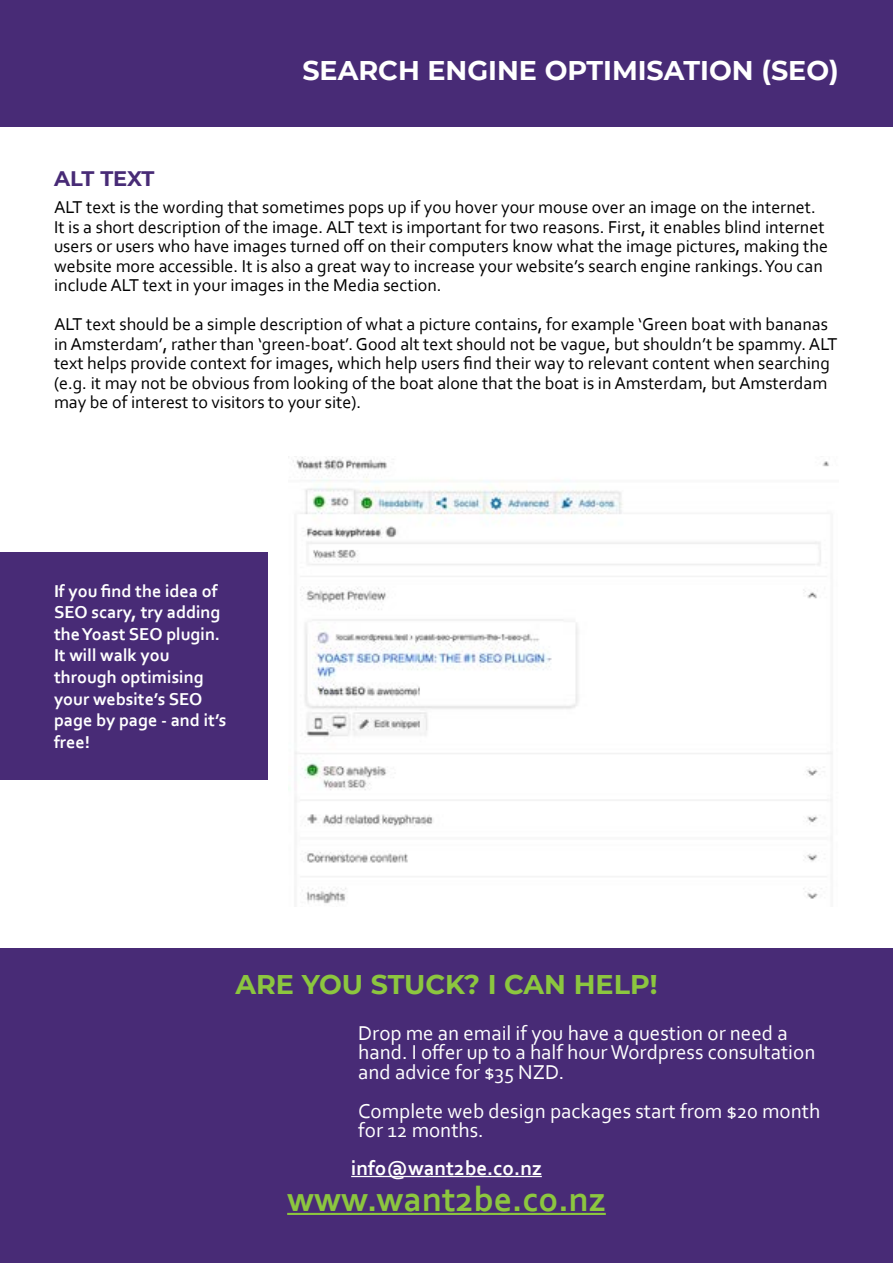
<style>
.page{position:relative;width:893px;height:1263px;background:#fff}
.page>*{position:absolute;margin:0;border:0;box-sizing:border-box;transform-origin:0 0}
.t1{font:700 36px "Corbel";color:#8cc63f}
.t2{font:700 27px "Montserrat";color:#fff}
.t3{font:700 27px "Montserrat";color:#8cc63f}
.t4{font:21px/19.5px "Corbel";color:#fff}
.t5{font:700 21px "Corbel";color:#fff}
.t6{font:700 21px "Montserrat";letter-spacing:-.005em;color:#482b76}
.t7{font:18px/19.5px "Corbel";color:#000}
.t8{font:700 18px/21.6px "Corbel";color:#fff}
</style>
<div class="page">
<div style="left:0;top:0;width:893px;height:126px;background:#482b76"></div>
<div style="left:0;top:948px;width:893px;height:315px;background:#482b76"></div>
<hr style="left:351px;top:1176px;width:191px;height:1px;background:#fff">
<hr style="left:287px;top:1213px;width:319px;height:2px;background:#8cc63f">
<img style="left:288px;top:456px;width:545px;height:448px">
<div style="left:0;top:553px;width:267px;height:227px;background:#482b76"></div>
<h2 class="t2" style="left:302px;top:51px;width:538px">SEARCH ENGINE OPTIMISATION (SEO)</h2>
<p class="t6" style="left:54px;top:164px;width:102px">ALT TEXT</p>
<p class="t7" style="left:54px;top:197px;width:776px">ALT text is the wording that sometimes pops up if you hover your mouse over an image on the internet.<br>It is a short description of the image. ALT text is important for two reasons. First, it enables blind internet users or users who have images turned off on their computers know what the image pictures, making the website more accessible. It is also a great way to increase your website’s search engine rankings. You can include ALT text in your images in the Media section.</p>
<p class="t7" style="left:54px;top:314px;width:785px">ALT text should be a simple description of what a picture contains, for example ‘Green boat with bananas in Amsterdam’, rather than ‘green-boat’. Good alt text should not be vague, but shouldn’t be spammy. ALT text helps provide context for images, which help users find their way to relevant content when searching (e.g. it may not be obvious from looking of the boat alone that the boat is in Amsterdam, but Amsterdam may be of interest to visitors to your site).</p>
<p class="t8" style="left:54px;top:579px;width:174px">If you find the idea of<br>SEO scary, try adding the Yoast SEO plugin.<br>It will walk you through optimising your website’s SEO page by page - and it’s free!</p>
<h2 class="t3" style="left:235px;top:965px;width:424px">ARE YOU STUCK? I CAN HELP!</h2>
<p class="t4" style="left:358px;top:1022px;width:459px">Drop me an email if you have a question or need a hand. I offer up to a half hour Wordpress consultation and advice for $35 NZD.</p>
<p class="t4" style="left:358px;top:1100px;width:463px">Complete web design packages start from $20 month for 12 months.</p>
<p class="t5" style="left:351px;top:1154px;width:192px">info@want2be.co.nz</p>
<h1 class="t1" style="left:287px;top:1176px;width:320px">www.want2be.co.nz</h1>
</div>
